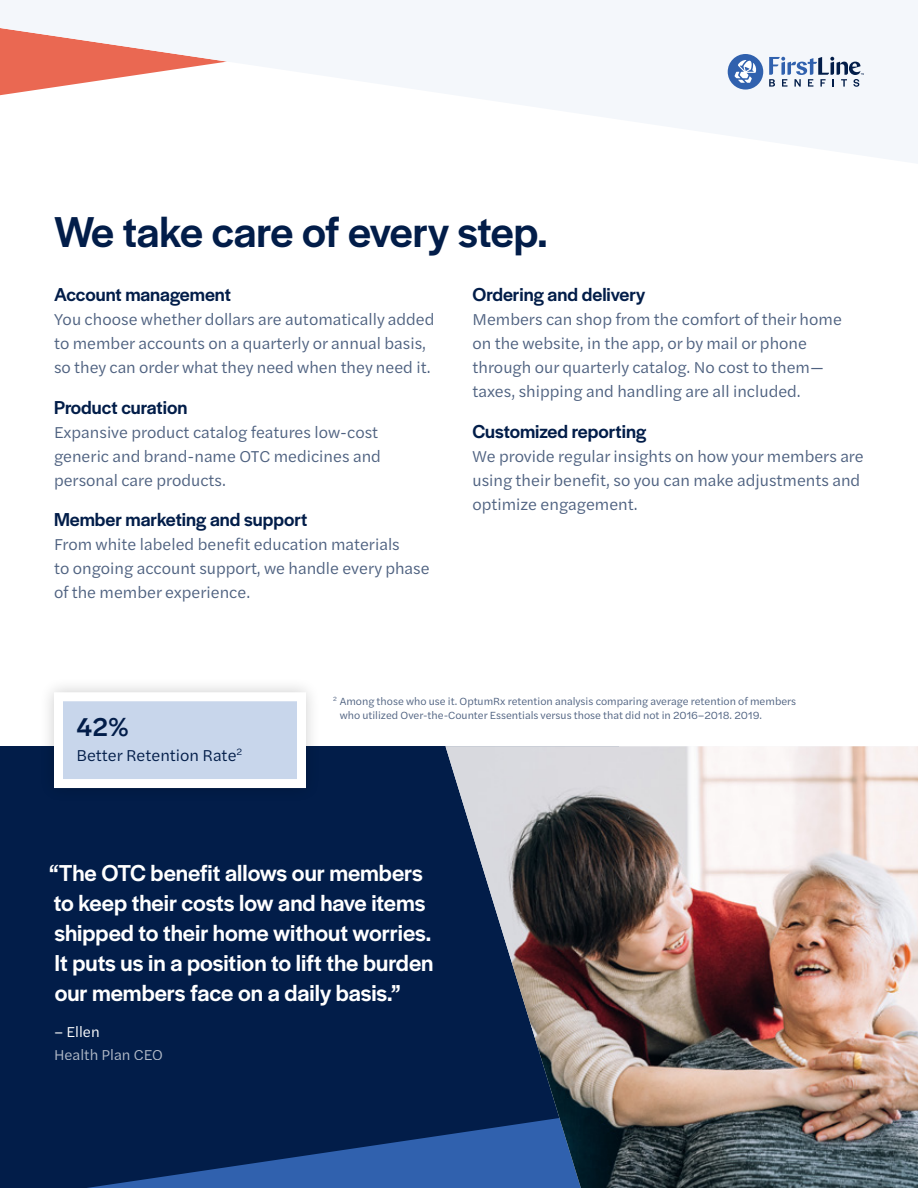
<style>
.page{position:relative;width:918px;height:1188px;background:#fff}
.page>*{position:absolute;margin:0;border:0;box-sizing:border-box;transform-origin:0 0}
.t1{font:500 45px "Halyard Display";letter-spacing:-.005em;color:#021d49}
.t2{font:500 27px "Halyard Text";color:#021d49}
.t3{font:500 24px/30px "Halyard Display";color:#fff}
.t4{font:500 19.5px "Halyard Display";color:#021d49}
.t5{font:16.5px/24px "Halyard Text";color:#4e6180}
.t6{font:16.5px "Halyard Text";color:#021d49}
.t7{font:15px/22.8px "Halyard Text";color:#fff}
.t8{font:10.8px/14.2px "Halyard Text";color:#4e6180}
</style>
<div class="page">
<div style="left:0;top:746px;width:619px;height:442px;background:#021d49"></div>
<svg style="left:87px;top:1134px;width:359px;height:54px"></svg>
<svg style="left:0;top:0;width:918px;height:163px;fill:#f4f7fb"></svg>
<img style="left:446px;top:746px;width:472px;height:442px">
<svg style="left:769px;top:57px;width:95px;height:30px"></svg>
<div style="left:728px;top:54px;width:35px;height:36px;background:#3061ae;border-radius:50%"></div>
<svg style="left:735px;top:60px;width:22px;height:23px"></svg>
<div style="left:39px;top:677px;width:282px;height:126px;background:#000;opacity:.2"></div>
<div style="left:54px;top:692px;width:252px;height:96px;background:#c8d6eb;border:9px solid #fff"></div>
<h1 class="t1" style="left:54px;top:200px;width:495px">We take care of every step.</h1>
<p class="t4" style="left:54px;top:281px;width:178px">Account management</p>
<p class="t5" style="left:54px;top:307px;width:382px">You choose whether dollars are automatically added to member accounts on a quarterly or annual basis, so they can order what they need when they need it.</p>
<p class="t4" style="left:54px;top:394px;width:135px">Product curation</p>
<p class="t5" style="left:54px;top:420px;width:328px">Expansive product catalog features low-cost generic and brand-name OTC medicines and personal care products.</p>
<p class="t4" style="left:54px;top:506px;width:255px">Member marketing and support</p>
<p class="t5" style="left:54px;top:532px;width:377px">From white labeled benefit education materials<br>to ongoing account support, we handle every phase of the member experience.</p>
<p class="t4" style="left:472px;top:281px;width:174px">Ordering and delivery</p>
<p class="t5" style="left:472px;top:307px;width:371px">Members can shop from the comfort of their home on the website, in the app, or by mail or phone through our quarterly catalog. No cost to them— taxes, shipping and handling are all included.</p>
<p class="t4" style="left:472px;top:418px;width:175px">Customized reporting</p>
<p class="t5" style="left:472px;top:444px;width:393px">We provide regular insights on how your members are using their benefit, so you can make adjustments and optimize engagement.</p>
<h2 class="t2" style="left:76px;top:707px;width:54px">42%</h2>
<p class="t6" style="left:76px;top:743px;width:167px">Better Retention Rate<sup>2</sup></p>
<p class="t8" style="left:340px;top:693px;width:458px;text-indent:-7px"><sup>2</sup> Among those who use it. OptumRx retention analysis comparing average retention of members who utilized Over-the-Counter Essentials versus those that did not in 2016–2018. 2019.</p>
<h3 class="t3" style="left:49px;top:857px;width:386px">“The OTC benefit allows our members to keep their costs low and have items shipped to their home without worries.<br>It puts us in a position to lift the burden our members face on a daily basis.”</h3>
<p class="t7" style="left:54px;top:1020px;width:111px">– Ellen<br>Health Plan CEO</p>
</div>
